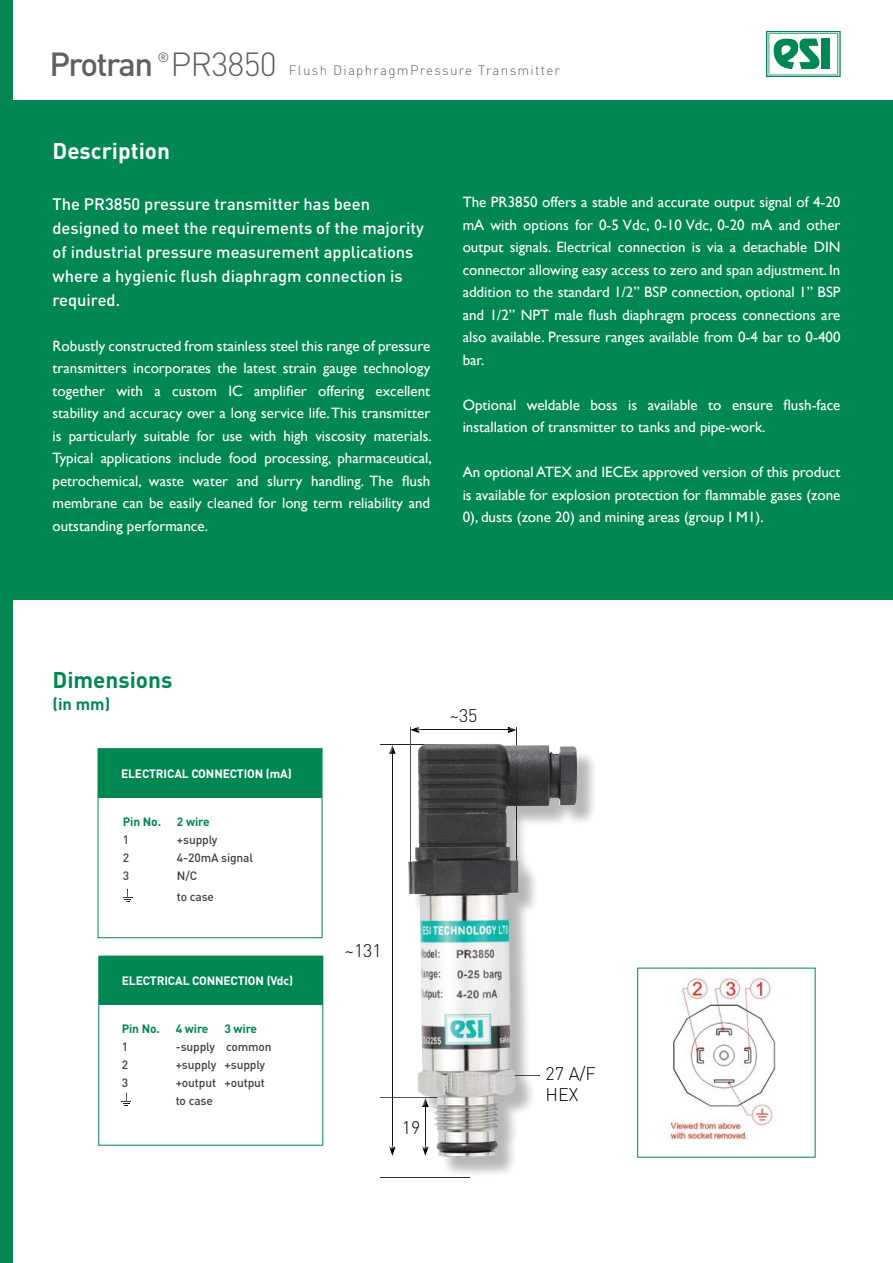
<style>
.page{position:relative;width:893px;height:1263px;background:#fff}
.page>*{position:absolute;margin:0;border:0;box-sizing:border-box;transform-origin:0 0}
.t1{font:500 33px "DINOT";letter-spacing:-.05em;color:#5f6062}
.t2{font:700 22.5px "DINOT";color:#fff}
.t3{font:700 22.5px "DINOT";color:#008752}
.t4{font:300 18px/21px "DINOT";color:#000}
.t5{font:500 16.5px/24px "DINOT";color:#fff}
.t6{font:700 16.5px "DINOT";color:#008752}
.t7{font:15px/22.5px "Gill Sans";color:#fff;text-align:justify}
.t8{font:300 13.5px "DINOT";letter-spacing:.09em;color:#5f6062}
.t9{font:13.5px "DINOT";color:#5f6062}
.t10{font:500 12px/18px "DINOT";letter-spacing:-.01em;color:#414042}
.t11{font:700 12px "DINOT";letter-spacing:-.01em;color:#fff}
.t12{font:700 12px "DINOT";letter-spacing:-.01em;color:#008752}
.s1{font-weight:300}
</style>
<div class="page">
<svg style="left:766px;top:31px;width:74px;height:46px"></svg>
<div style="left:0;top:0;width:13px;height:1263px;background:#008752"></div>
<div style="left:13px;top:100px;width:880px;height:499px;background:#008752"></div>
<hr style="left:378px;top:743px;width:94px;height:2px;background:#000;opacity:.75">
<hr style="left:409px;top:724px;width:4px;height:146px;background:#fff">
<hr style="left:409px;top:725px;width:3px;height:146px;background:#000;opacity:.75">
<hr style="left:515px;top:725px;width:3px;height:146px;background:#000;opacity:.75">
<hr style="left:378px;top:1176px;width:94px;height:3px;background:#000;opacity:.75">
<hr style="left:378px;top:1097px;width:94px;height:2px;background:#000;opacity:.75">
<div style="left:386px;top:742px;width:12px;height:414px;background:#fff"></div>
<div style="left:387px;top:744px;width:11px;height:413px;background:#000;opacity:.75"></div>
<div style="left:409px;top:724px;width:109px;height:12px;background:#000;opacity:.75"></div>
<div style="left:412px;top:747px;width:187px;height:432px;background:#000;opacity:.3"></div>
<img style="left:407px;top:744px;width:152px;height:413px">
<div style="left:98px;top:748px;width:224px;height:190px;background:#fff;border:1px solid #008752"></div>
<svg style="left:121px;top:1093px;width:10px;height:13px"></svg>
<div style="left:98px;top:749px;width:224px;height:48px;background:#008752"></div>
<svg style="left:123px;top:889px;width:10px;height:13px"></svg>
<div style="left:99px;top:956px;width:224px;height:48px;background:#008752"></div>
<img style="left:668px;top:976px;width:108px;height:164px">
<p class="t9" style="left:158px;top:48px;width:13px">®</p>
<h1 class="t1" style="left:50px;top:42px;width:229px">Protran <span class="s1">PR3850</span></h1>
<p class="t8" style="left:289px;top:61px;width:273px">Flush DiaphragmPressure Transmitter</p>
<h2 class="t2" style="left:52px;top:136px;width:119px">Description</h2>
<p class="t5" style="left:52px;top:191px;width:373px">The PR3850 pressure transmitter has been designed to meet the requirements of the majority of industrial pressure measurement applications where a hygienic flush diaphragm connection is required.</p>
<p class="t7" style="left:52px;top:334px;width:381px">Robustly constructed from stainless steel this range of pressure transmitters incorporates the latest strain gauge technology together with a custom IC amplifier offering excellent stability and accuracy over a long service life. This transmitter is particularly suitable for use with high viscosity materials.<br>Typical applications include food processing, pharmaceutical, petrochemical, waste water and slurry handling. The flush membrane can be easily cleaned for long term reliability and outstanding performance.</p>
<p class="t7" style="left:463px;top:191px;width:379px">The PR3850 offers a stable and accurate output signal of 4-20 mA with options for 0-5 Vdc, 0-10 Vdc, 0-20 mA and other output signals. Electrical connection is via a detachable DIN connector allowing easy access to zero and span adjustment. In addition to the standard 1/2” BSP connection, optional 1” BSP and 1/2” NPT male flush diaphragm process connections are also available. Pressure ranges available from 0-4 bar to 0-400 bar.</p>
<p class="t7" style="left:463px;top:393px;width:379px">Optional weldable boss is available to ensure flush-face installation of transmitter to tanks and pipe-work.</p>
<p class="t7" style="left:463px;top:461px;width:379px">An optional ATEX and IECEx approved version of this product is available for explosion protection for flammable gases (zone 0), dusts (zone 20) and mining areas (group I M1).</p>
<h2 class="t3" style="left:52px;top:664px;width:121px">Dimensions</h2>
<p class="t6" style="left:52px;top:693px;width:59px">(in mm)</p>
<p class="t11" style="left:121px;top:766px;width:172px">ELECTRICAL CONNECTION (mA)</p>
<p class="t12" style="left:123px;top:813px;width:40px">Pin No.</p>
<p class="t12" style="left:177px;top:813px;width:34px">2 wire</p>
<p class="t10" style="left:123px;top:830px;width:8px">1</p>
<p class="t10" style="left:177px;top:830px;width:42px">+supply</p>
<p class="t10" style="left:123px;top:848px;width:8px">2</p>
<p class="t10" style="left:177px;top:848px;width:78px">4-20mA signal</p>
<p class="t10" style="left:123px;top:866px;width:8px">3</p>
<p class="t10" style="left:177px;top:864px;width:39px;line-height:21.1px">N/C<br>to case</p>
<p class="t11" style="left:122px;top:972px;width:173px">ELECTRICAL CONNECTION (Vdc)</p>
<p class="t12" style="left:122px;top:1020px;width:40px">Pin No.</p>
<p class="t12" style="left:176px;top:1020px;width:34px">4 wire</p>
<p class="t12" style="left:224px;top:1020px;width:34px">3 wire</p>
<p class="t10" style="left:122px;top:1037px;width:8px">1</p>
<p class="t10" style="left:176px;top:1037px;width:98px">-supply common</p>
<p class="t10" style="left:122px;top:1055px;width:8px">2</p>
<p class="t10" style="left:176px;top:1055px;width:91px">+supply +supply</p>
<p class="t10" style="left:122px;top:1073px;width:8px">3</p>
<p class="t10" style="left:176px;top:1073px;width:91px">+output +output to case</p>
<p class="t4" style="left:450px;top:704px;width:29px">~35</p>
<p class="t4" style="left:345px;top:939px;width:39px">~131</p>
<p class="t4" style="left:402px;top:1116px;width:20px">19</p>
<p class="t4" style="left:546px;top:1062px;width:52px">27 A/F<br>HEX</p>
</div>
